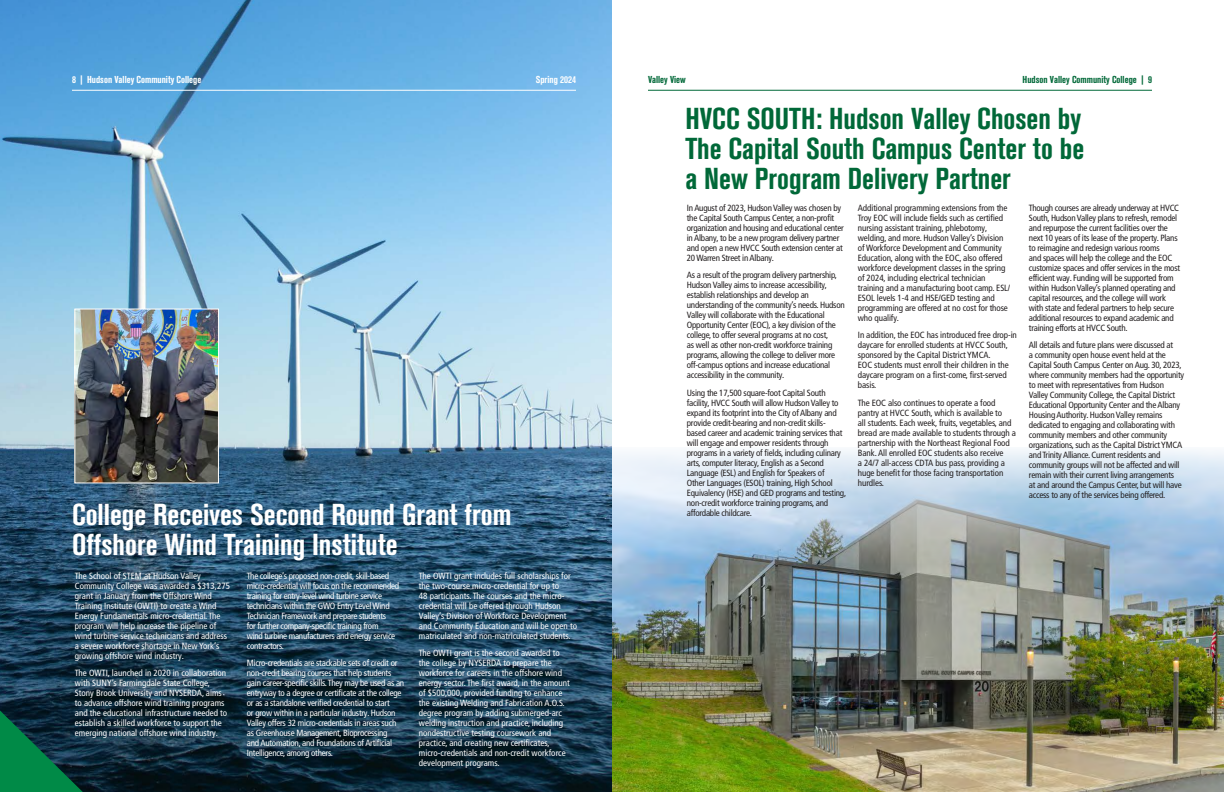
<style>
.page{position:relative;width:1224px;height:792px;background:#fff}
.page>*{position:absolute;margin:0;border:0;box-sizing:border-box;transform-origin:0 0}
.t1{font:30px/30px "Akzidenz Grotesk BQ Bd Cnd Alt";color:#006838;text-align:justify}
.t2{font:30px/30px "Akzidenz Grotesk BQ Bd Cnd Alt";color:#fff}
.t3{font:10px "Akzidenz Grotesk BQ Bd Cnd Alt";color:#006838}
.t4{font:10px "Akzidenz Grotesk BQ Bd Cnd Alt";color:#fff}
.t5{font:condensed 9px/10px "Frutiger LT Pro";letter-spacing:-.025em;color:#231f20}
.t6{font:condensed 9px/10px "Frutiger LT Pro";color:#fff}
.t7{font:condensed 9px/10px "Frutiger LT Pro";letter-spacing:-.025em;color:#fff}
.t8{font:condensed 9px/10px "Frutiger LT Pro";letter-spacing:-.03em;color:#fff}
</style>
<div class="page">
<hr style="left:648px;top:90px;width:504px;height:1px;background:#006838">
<img style="left:0;top:0;width:612px;height:792px">
<hr style="left:72px;top:90px;width:504px;height:1px;background:#fff">
<img style="left:76px;top:311px;width:141px;height:170px">
<div style="left:74px;top:309px;width:145px;height:174px;border:1px solid #fff"></div>
<svg style="left:0;top:711px;width:83px;height:81px"></svg>
<img style="left:612px;top:564px;width:612px;height:228px">
<svg style="left:612px;top:449px;width:612px;height:115px"></svg>
<p class="t4" style="left:72px;top:74px;width:131px">8 | Hudson Valley Community College</p>
<p class="t4" style="left:536px;top:74px;width:42px">Spring 2024</p>
<h1 class="t2" style="left:72px;top:500px;width:441px">College Receives Second Round Grant from<br>Offshore Wind Training Institute</h1>
<p class="t6" style="left:75px;top:571px;width:157px">The School of STEM at Hudson Valley Community College was awarded a $313,275 grant in January from the Offshore Wind Training Institute (OWTI) to create a Wind Energy Fundamentals micro-credential. The program will help increase the pipeline of wind turbine service technicians and address a severe workforce shortage in New York’s growing offshore wind industry.</p>
<p class="t6" style="left:75px;top:668px;width:154px">The OWTI, launched in 2020 in collaboration with SUNY’s Farmingdale State College, Stony Brook University and NYSERDA, aims to advance offshore wind training programs and the educational infrastructure needed to establish a skilled workforce to support the emerging national offshore wind industry.</p>
<p class="t6" style="left:419px;top:571px;width:160px">The OWTI grant includes full scholarships for the two-course micro-credential for up to<br>48 participants. The courses and the micro&shy;credential will be offered through Hudson Valley’s Division of Workforce Development and Community Education and will be open to matriculated and non-matriculated students.</p>
<p class="t6" style="left:419px;top:648px;width:153px">The OWTI grant is the second awarded to the college by NYSERDA to prepare the workforce for careers in the offshore wind energy sector. The first award, in the amount of $500,000, provided funding to enhance the existing Welding and Fabrication A.O.S. degree program by adding submerged-arc welding instruction and practice, including nondestructive testing coursework and practice, and creating new certificates, micro-credentials and non-credit workforce development programs.</p>
<p class="t8" style="left:247px;top:571px;width:154px">The college’s proposed non-credit, skill-based micro-credential will focus on the recommended training for entry-level wind turbine service technicians within the GWO Entry Level Wind Technician Framework and prepare students<br>for further company-specific training from<br>wind turbine manufacturers and energy service contractors.</p>
<p class="t7" style="left:247px;top:658px;width:159px">Micro-credentials are stackable sets of credit or non-credit bearing courses that help students gain career-specific skills. They may be used as an entryway to a degree or certificate at the college or as a standalone verified credential to start<br>or grow within in a particular industry. Hudson Valley offers 32 micro-credentials in areas such as Greenhouse Management, Bioprocessing<br>and Automation, and Foundations of Artificial Intelligence, among others.</p>
<p class="t3" style="left:648px;top:74px;width:39px">Valley View</p>
<p class="t3" style="left:1023px;top:74px;width:131px">Hudson Valley Community College | 9</p>
<h1 class="t1" style="left:685px;top:104px;width:400px">HVCC SOUTH: Hudson Valley Chosen by The Capital South Campus Center to be a New Program Delivery Partner</h1>
<p class="t5" style="left:687px;top:203px;width:158px">In August of 2023, Hudson Valley was chosen by the Capital South Campus Center, a non-profit organization and housing and educational center in Albany, to be a new program delivery partner and open a new HVCC South extension center at 20 Warren Street in Albany.</p>
<p class="t5" style="left:687px;top:270px;width:159px">As a result of the program delivery partnership, Hudson Valley aims to increase accessibility, establish relationships and develop an understanding of the community’s needs. Hudson Valley will collaborate with the Educational Opportunity Center (EOC), a key division of the college, to offer several programs at no cost,<br>as well as other non-credit workforce training programs, allowing the college to deliver more off-campus options and increase educational accessibility in the community.</p>
<p class="t5" style="left:687px;top:388px;width:161px">Using the 17,500 square-foot Capital South facility, HVCC South will allow Hudson Valley to expand its footprint into the City of Albany and provide credit-bearing and non-credit skills&shy;based career and academic training services that will engage and empower residents through programs in a variety of fields, including culinary arts, computer literacy, English as a Second Language (ESL) and English for Speakers of<br>Other Languages (ESOL) training, High School Equivalency (HSE) and GED programs and testing, non-credit workforce training programs, and affordable childcare.</p>
<p class="t5" style="left:858px;top:203px;width:154px">Additional programming extensions from the Troy EOC will include fields such as certified nursing assistant training, phlebotomy, welding, and more. Hudson Valley’s Division of Workforce Development and Community Education, along with the EOC, also offered workforce development classes in the spring of 2024, including electrical technician training and a manufacturing boot camp. ESL/ ESOL levels 1-4 and HSE/GED testing and programming are offered at no cost for those who qualify.</p>
<p class="t5" style="left:858px;top:330px;width:161px">In addition, the EOC has introduced free drop-in daycare for enrolled students at HVCC South, sponsored by the Capital District YMCA.<br>EOC students must enroll their children in the daycare program on a first-come, first-served basis.</p>
<p class="t5" style="left:858px;top:398px;width:160px">The EOC also continues to operate a food pantry at HVCC South, which is available to<br>all students. Each week, fruits, vegetables, and bread are made available to students through a partnership with the Northeast Regional Food Bank. All enrolled EOC students also receive<br>a 24/7 all-access CDTA bus pass, providing a huge benefit for those facing transportation hurdles.</p>
<p class="t5" style="left:1029px;top:203px;width:153px">Though courses are already underway at HVCC South, Hudson Valley plans to refresh, remodel and repurpose the current facilities over the next 10 years of its lease of the property. Plans to reimagine and redesign various rooms<br>and spaces will help the college and the EOC customize spaces and offer services in the most efficient way. Funding will be supported from within Hudson Valley’s planned operating and capital resources, and the college will work with state and federal partners to help secure additional resources to expand academic and training efforts at HVCC South.</p>
<p class="t5" style="left:1029px;top:340px;width:157px">All details and future plans were discussed at<br>a community open house event held at the Capital South Campus Center on Aug. 30, 2023, where community members had the opportunity to meet with representatives from Hudson Valley Community College, the Capital District Educational Opportunity Center and the Albany Housing Authority. Hudson Valley remains dedicated to engaging and collaborating with community members and other community organizations, such as the Capital District YMCA and Trinity Alliance. Current residents and community groups will not be affected and will remain with their current living arrangements<br>at and around the Campus Center, but will have access to any of the services being offered.</p>
</div>
